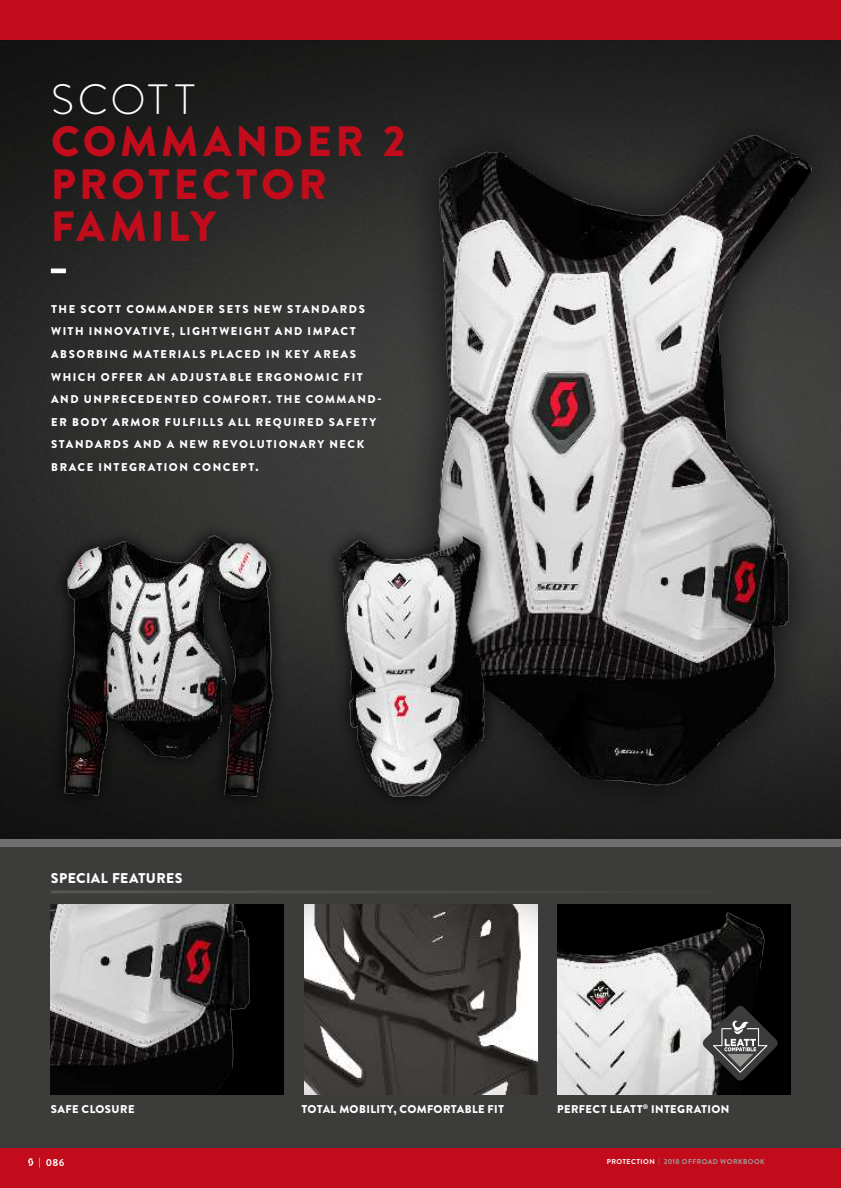
<style>
.page{position:relative;width:841px;height:1188px;background:#fff}
.page>*{position:absolute;margin:0;border:0;box-sizing:border-box;transform-origin:0 0}
.t1{font:900 42.3px/42.3px "Brandon Text";letter-spacing:.09em;color:#c20c1c}
.t2{font:300 42.3px "Brandon Text";letter-spacing:.07em;color:#fff}
.t3{font:900 14.1px "Brandon Text";letter-spacing:.025em;color:#fff}
.t4{font:900 11.25px/22.6px "Brandon Text";letter-spacing:.135em;color:#fff}
.t5{font:900 11.25px "Brandon Text";letter-spacing:.035em;color:#fff}
.t6{font:900 11.25px "Brandon Text";letter-spacing:.03em;color:#fff}
.t7{font:700 9.9px "Brandon Text";color:#fff}
.t8{font:700 7.05px "Brandon Text";letter-spacing:.06em;color:#9d9d9c}
.s1{color:#fff}
</style>
<div class="page">
<img style="left:0;top:40px;width:840px;height:799px">
<div style="left:0;top:846px;width:840px;height:342px;background:#3c3c3b"></div>
<div style="left:0;top:839px;width:840px;height:7px;background:#706f6f"></div>
<img style="left:557px;top:905px;width:232px;height:189px">
<img style="left:51px;top:904px;width:233px;height:190px">
<img style="left:304px;top:904px;width:233px;height:190px">
<div style="left:394px;top:99px;width:446px;height:721px;background:#000;opacity:.75"></div>
<img style="left:401px;top:124px;width:439px;height:671px">
<svg style="left:323px;top:523px;width:174px;height:286px;background:#3f3e3e"></svg>
<img style="left:290px;top:532px;width:243px;height:267px">
<svg style="left:49px;top:522px;width:236px;height:287px;background:#232322"></svg>
<img style="left:45px;top:532px;width:245px;height:267px">
<div style="left:0;top:0;width:840px;height:40px;background:#c20c1c"></div>
<div style="left:0;top:1148px;width:840px;height:40px;background:#c20c1c"></div>
<svg style="left:702px;top:1005px;width:75px;height:76px"></svg>
<svg style="left:51px;top:269px;width:15px;height:4px"></svg>
<hr style="left:51px;top:890px;width:738px;height:3px;background:#575756">
<svg style="left:28px;top:1158px;width:5px;height:8px"></svg>
<h1 class="t2" style="left:51px;top:84px;width:146px">SCOTT</h1>
<h1 class="t1" style="left:51px;top:124px;width:356px">COMMANDER 2<br>PROTECTOR<br>FAMILY</h1>
<p class="t4" style="left:51px;top:299px;width:332px">THE SCOTT COMMANDER SETS NEW STANDARDS WITH INNOVATIVE, LIGHTWEIGHT AND IMPACT ABSORBING MATERIALS PLACED IN KEY AREAS WHICH OFFER AN ADJUSTABLE ERGONOMIC FIT AND UNPRECEDENTED COMFORT. THE COMMAND-ER BODY ARMOR FULFILLS ALL REQUIRED SAFETY STANDARDS AND A NEW REVOLUTIONARY NECK BRACE INTEGRATION CONCEPT.</p>
<p class="t3" style="left:51px;top:873px;width:133px">SPECIAL FEATURES</p>
<p class="t5" style="left:51px;top:1105px;width:85px">SAFE CLOSURE</p>
<p class="t6" style="left:301px;top:1105px;width:204px">TOTAL MOBILITY, COMFORTABLE FIT</p>
<p class="t5" style="left:556px;top:1105px;width:174px">PERFECT LEATT<sup>®</sup> INTEGRATION</p>
<p class="t7" style="left:39px;top:1157px;width:27px">| 086</p>
<p class="t8" style="left:606px;top:1159px;width:159px"><span class="s1">PROTECTION</span> | 2018 OFFROAD WORKBOOK</p>
</div>
